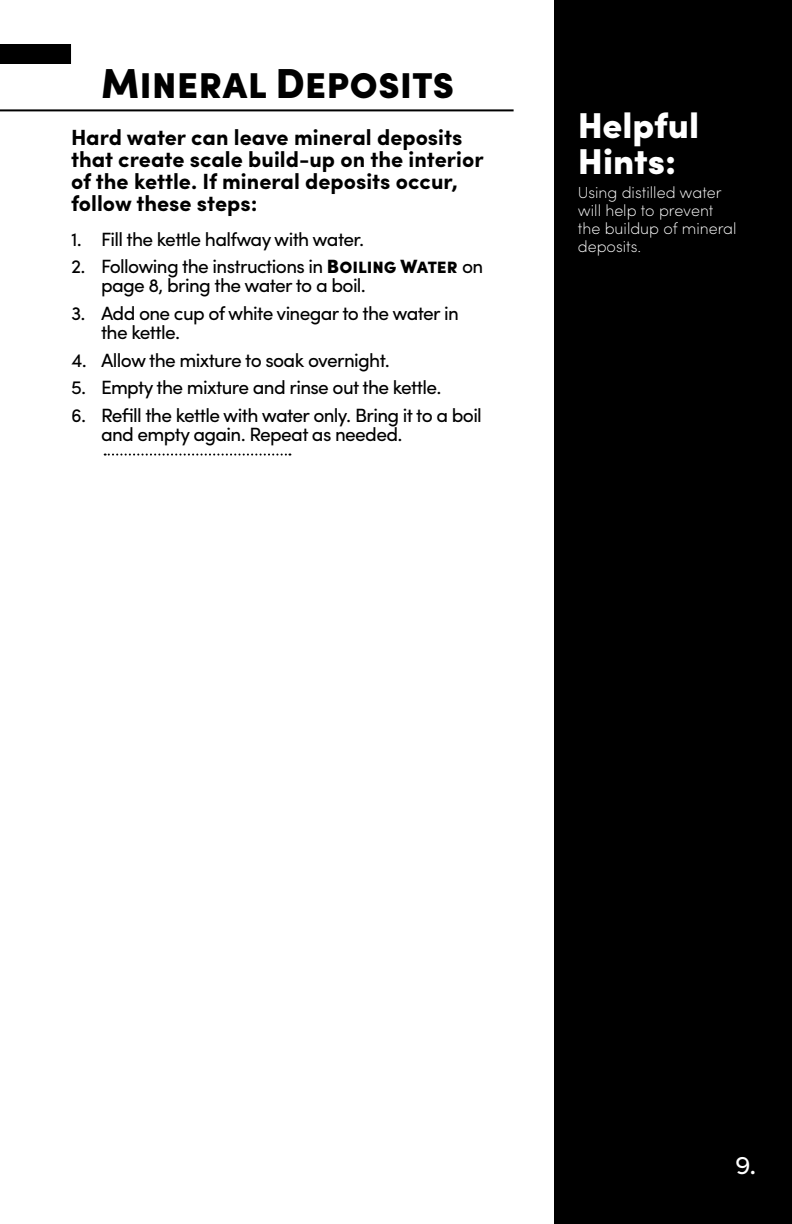
<style>
.page{position:relative;width:792px;height:1224px;background:#fff}
.page>*{position:absolute;margin:0;border:0;box-sizing:border-box;transform-origin:0 0}
.t1{font:900 42px "Sofia Pro";color:#000}
.t2{font:900 36px/36px "Sofia Pro";color:#fff}
.t3{font:24px "Filson Pro";color:#fff}
.t4{font:700 22px/22px "Sofia Pro";color:#000}
.t5{font:19.2px/19.2px "Sofia Pro";letter-spacing:-.035em;color:#000}
.t6{font:200 16px/18px "Sofia Pro";color:#fff}
.s1{font-weight:900}
</style>
<div class="page">
<div style="left:554px;top:0;width:238px;height:1224px;background:#000"></div>
<hr style="left:0;top:109px;width:514px;height:2px;background:#000">
<div style="left:0;top:44px;width:71px;height:20px;background:#000"></div>
<svg style="left:105px;top:454px;width:185px;height:2px"></svg>
<h1 class="t1" style="left:101px;top:50px;width:355px">Mineral Deposits</h1>
<p class="t4" style="left:71px;top:124px;width:414px">Hard water can leave mineral deposits that create scale build-up on the interior of the kettle. If mineral deposits occur, follow these steps:</p>
<p class="t5" style="left:71px;top:228px;width:295px">1. Fill the kettle halfway with water.</p>
<p class="t5" style="left:101px;top:255px;width:384px;text-indent:-30px">2. Following the instructions in <span class="s1">Boiling Water</span> on page 8, bring the water to a boil.</p>
<p class="t5" style="left:101px;top:302px;width:359px;text-indent:-30px">3. Add one cup of white vinegar to the water in the kettle.</p>
<p class="t5" style="left:71px;top:349px;width:321px">4. Allow the mixture to soak overnight.</p>
<p class="t5" style="left:71px;top:376px;width:372px">5. Empty the mixture and rinse out the kettle.</p>
<p class="t5" style="left:101px;top:404px;width:382px;text-indent:-30px">6. Refill the kettle with water only. Bring it to a boil and empty again. Repeat as needed.</p>
<h2 class="t2" style="left:578px;top:105px;width:123px">Helpful<br>Hints:</h2>
<p class="t6" style="left:578px;top:183px;width:160px">Using distilled water will help to prevent the buildup of mineral deposits.</p>
<p class="t3" style="left:735px;top:1149px;width:22px">9.</p>
</div>
